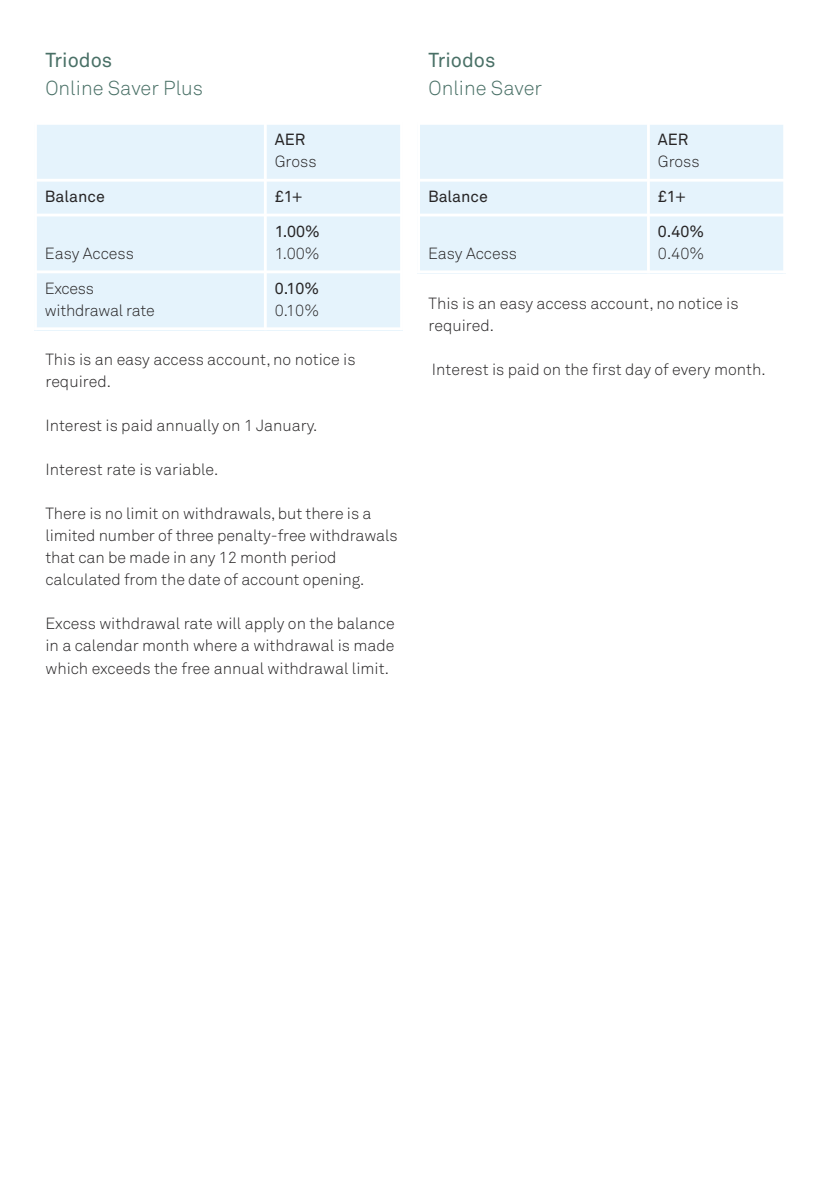
<style>
.page{position:relative;width:840px;height:1191px;background:#fff}
.page>*{position:absolute;margin:0;border:0;box-sizing:border-box;transform-origin:0 0}
.t1{font:300 20px "Akkurat";color:#497066}
.t2{font:20px "Akkurat";color:#497066}
.t3{font:300 16px/22px "Akkurat";letter-spacing:-.005em;color:#272526}
.t4{font:16px "Akkurat";color:#272526}
</style>
<div class="page">
<div style="left:34px;top:122px;width:231px;height:58px;background:#e5f3fc"></div>
<div style="left:265px;top:122px;width:138px;height:58px;background:#e5f3fc"></div>
<div style="left:34px;top:180px;width:231px;height:35px;background:#e5f3fc"></div>
<div style="left:265px;top:180px;width:138px;height:35px;background:#e5f3fc"></div>
<div style="left:34px;top:215px;width:231px;height:57px;background:#e5f3fc"></div>
<div style="left:265px;top:215px;width:138px;height:57px;background:#e5f3fc"></div>
<div style="left:34px;top:272px;width:231px;height:58px;background:#e5f3fc"></div>
<div style="left:265px;top:272px;width:138px;height:58px;background:#e5f3fc"></div>
<hr style="left:34px;top:122px;width:3px;height:208px;background:#fff">
<hr style="left:264px;top:122px;width:2px;height:208px;background:#fff">
<hr style="left:400px;top:122px;width:3px;height:208px;background:#fff">
<hr style="left:34px;top:122px;width:369px;height:3px;background:#fff">
<hr style="left:34px;top:179px;width:369px;height:3px;background:#fff">
<hr style="left:34px;top:214px;width:369px;height:2px;background:#fff">
<hr style="left:34px;top:270px;width:369px;height:3px;background:#fff">
<hr style="left:34px;top:327px;width:369px;height:3px;background:#fff">
<div style="left:417px;top:122px;width:231px;height:58px;background:#e5f3fc"></div>
<div style="left:648px;top:122px;width:137px;height:58px;background:#e5f3fc"></div>
<div style="left:417px;top:180px;width:231px;height:35px;background:#e5f3fc"></div>
<div style="left:648px;top:180px;width:137px;height:35px;background:#e5f3fc"></div>
<div style="left:417px;top:215px;width:231px;height:58px;background:#e5f3fc"></div>
<div style="left:648px;top:215px;width:137px;height:58px;background:#e5f3fc"></div>
<hr style="left:417px;top:122px;width:3px;height:151px;background:#fff">
<hr style="left:646px;top:122px;width:3px;height:151px;background:#fff">
<hr style="left:782px;top:122px;width:3px;height:151px;background:#fff">
<hr style="left:417px;top:122px;width:368px;height:3px;background:#fff">
<hr style="left:417px;top:179px;width:368px;height:3px;background:#fff">
<hr style="left:417px;top:214px;width:368px;height:2px;background:#fff">
<hr style="left:417px;top:270px;width:368px;height:3px;background:#fff">
<p class="t2" style="left:45px;top:52px;width:68px">Triodos</p>
<p class="t1" style="left:45px;top:80px;width:159px">Online Saver Plus</p>
<p class="t4" style="left:274px;top:134px;width:32px">AER</p>
<p class="t3" style="left:274px;top:152px;width:43px">Gross</p>
<p class="t4" style="left:45px;top:191px;width:61px">Balance</p>
<p class="t4" style="left:274px;top:191px;width:30px">£1+</p>
<p class="t3" style="left:45px;top:244px;width:91px">Easy Access</p>
<p class="t4" style="left:274px;top:226px;width:46px">1.00%</p>
<p class="t3" style="left:274px;top:244px;width:46px">1.00%</p>
<p class="t3" style="left:45px;top:279px;width:111px">Excess withdrawal rate</p>
<p class="t4" style="left:274px;top:282px;width:46px">0.10%</p>
<p class="t3" style="left:274px;top:301px;width:46px">0.10%</p>
<p class="t3" style="left:45px;top:350px;width:311px">This is an easy access account, no notice is required.</p>
<p class="t3" style="left:45px;top:416px;width:273px">Interest is paid annually on 1 January.</p>
<p class="t3" style="left:45px;top:460px;width:174px">Interest rate is variable.</p>
<p class="t3" style="left:45px;top:504px;width:353px">There is no limit on withdrawals, but there is a limited number of three penalty-free withdrawals that can be made in any 12 month period calculated from the date of account opening.</p>
<p class="t3" style="left:45px;top:614px;width:350px;text-align:justify">Excess withdrawal rate will apply on the balance in a calendar month where a withdrawal is made which exceeds the free annual withdrawal limit.</p>
<p class="t2" style="left:428px;top:52px;width:68px">Triodos</p>
<p class="t1" style="left:428px;top:80px;width:115px">Online Saver</p>
<p class="t4" style="left:657px;top:134px;width:32px">AER</p>
<p class="t3" style="left:657px;top:152px;width:43px">Gross</p>
<p class="t4" style="left:428px;top:191px;width:61px">Balance</p>
<p class="t4" style="left:657px;top:191px;width:30px">£1+</p>
<p class="t3" style="left:428px;top:244px;width:91px">Easy Access</p>
<p class="t4" style="left:657px;top:226px;width:48px">0.40%</p>
<p class="t3" style="left:657px;top:244px;width:48px">0.40%</p>
<p class="t3" style="left:428px;top:293px;width:311px">This is an easy access account, no notice is required.</p>
<p class="t3" style="left:431px;top:359px;width:335px">Interest is paid on the first day of every month.</p>
</div>
